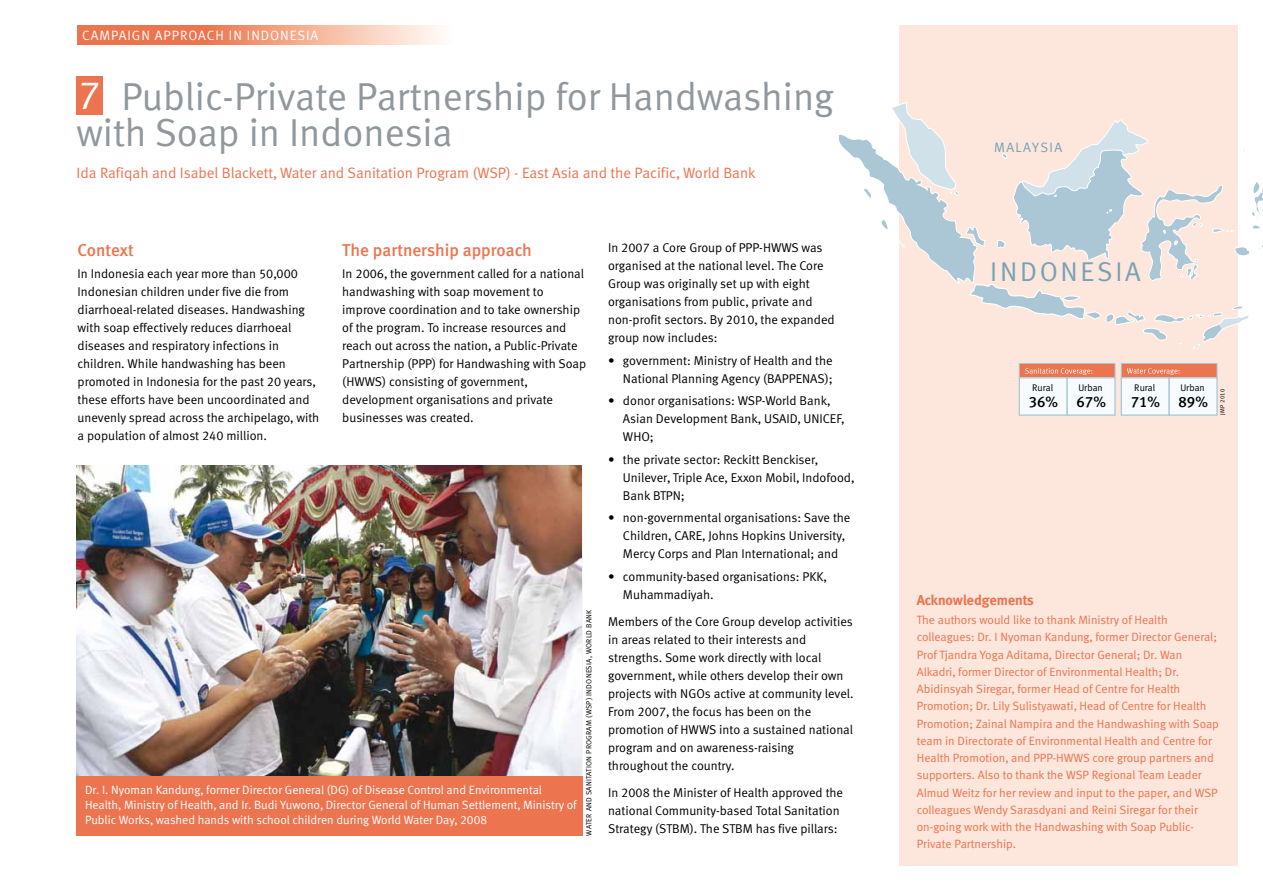
<style>
.page{position:relative;width:1263px;height:893px;background:#fff}
.page>*{position:absolute;margin:0;border:0;box-sizing:border-box;transform-origin:0 0}
.t1{font:39px/36px "Meta Normal CELF";color:#90989e}
.t2{font:39px "Meta Normal CELF";color:#fff}
.t3{font:27.15px "Meta Normal CELF";letter-spacing:.1em;color:#77a2b5}
.t4{font:17.25px "Meta Medium CELF";color:#ec744f}
.t5{font:15px "Meta Normal CELF";color:#ec744f}
.t6{font:15px "Meta Medium CELF";color:#000}
.t7{font:700 14.25px "Meta";color:#ec744f}
.t8{font:13.65px "Meta Normal CELF";letter-spacing:.1em;color:#77a2b5}
.t9{font:13.5px "Meta Normal CELF";letter-spacing:.07em;color:#fff}
.t10{font:12.75px/18px "Meta Normal CELF";color:#000}
.t11{font:12px/17.2px "Meta Normal CELF";color:#ec744f}
.t12{font:12px/15px "Meta Normal CELF";color:#fff}
.t13{font:9.6px "Meta";color:#000}
.t14{font:7.5px "Meta Normal CELF";letter-spacing:.025em;color:#000}
.t15{font:6px "Meta Normal CELF";letter-spacing:.03em;color:#000}
</style>
<div class="page">
<div style="left:899px;top:26px;width:338px;height:840px;background:#fde6db"></div>
<div style="left:77px;top:76px;width:26px;height:39px;background:#ec744f"></div>
<img style="left:77px;top:465px;width:504px;height:311px">
<div style="left:77px;top:776px;width:506px;height:60px;background:#ec744f"></div>
<svg style="left:78px;top:26px;width:363px;height:19px;background:#f2a183"></svg>
<svg style="left:838px;top:102px;width:425px;height:246px"></svg>
<div style="left:1019px;top:363px;width:96px;height:15px;background:#ec744f"></div>
<div style="left:1019px;top:363px;width:96px;height:15px;border:1px solid #abc7d5"></div>
<svg style="left:1025px;top:368px;width:67px;height:7px"></svg>
<div style="left:1019px;top:378px;width:48px;height:37px;background:#f5fbfe"></div>
<div style="left:1019px;top:377px;width:49px;height:39px;border:1px solid #abc7d5"></div>
<div style="left:1067px;top:378px;width:48px;height:37px;background:#f5fbfe"></div>
<div style="left:1066px;top:377px;width:50px;height:39px;border:1px solid #abc7d5"></div>
<div style="left:1121px;top:363px;width:96px;height:15px;background:#ec744f"></div>
<div style="left:1121px;top:363px;width:96px;height:15px;border:1px solid #abc7d5"></div>
<svg style="left:1127px;top:368px;width:52px;height:7px"></svg>
<div style="left:1121px;top:378px;width:48px;height:37px;background:#f5fbfe"></div>
<div style="left:1121px;top:377px;width:49px;height:39px;border:1px solid #abc7d5"></div>
<div style="left:1169px;top:378px;width:48px;height:37px;background:#f5fbfe"></div>
<div style="left:1168px;top:377px;width:50px;height:39px;border:1px solid #abc7d5"></div>
<p class="t9" style="left:82px;top:27px;width:83px">CAMPAIGN approach</p>
<p class="t9" style="left:229px;top:27px;width:32px">in Indonesia</p>
<h1 class="t1" style="left:77px;top:79px;width:759px;text-indent:45px">Public-Private Partnership for Handwashing with Soap in Indonesia</h1>
<p class="t5" style="left:77px;top:164px;width:681px">Ida Rafiqah and Isabel Blackett, Water and Sanitation Program (WSP) - East Asia and the Pacific, World Bank</p>
<h1 class="t2" style="left:79px;top:71px;width:23px">7</h1>
<h3 class="t4" style="left:78px;top:239px;width:58px">Context</h3>
<p class="t10" style="left:78px;top:265px;width:243px">In Indonesia each year more than 50,000<br>Indonesian children under five die from diarrhoeal-related diseases. Handwashing with soap effectively reduces diarrhoeal diseases and respiratory infections in children. While handwashing has been promoted in Indonesia for the past 20 years, these efforts have been uncoordinated and unevenly spread across the archipelago, with a population of almost 240 million.</p>
<h3 class="t4" style="left:342px;top:239px;width:191px">The partnership approach</h3>
<p class="t10" style="left:342px;top:265px;width:245px">In 2006, the government called for a national handwashing with soap movement to improve coordination and to take ownership of the program. To increase resources and reach out across the nation, a Public-Private Partnership (PPP) for Handwashing with Soap (HWWS) consisting of government, development organisations and private businesses was created.</p>
<p class="t12" style="left:85px;top:782px;width:493px">Dr. I. Nyoman Kandung, former Director General (DG) of Disease Control and Environmental<br>Health, Ministry of Health, and Ir. Budi Yuwono, Director General of Human Settlement, Ministry of<br>Public Works, washed hands with school children during World Water Day, 2008</p>
<p class="t14" style="left:584px;top:836px;width:227px;rotate:-90deg">Water and Sanitation Program (WSP) Indonesia, World Bank</p>
<p class="t10" style="left:608px;top:239px;width:228px">In 2007 a Core Group of PPP-HWWS was organised at the national level. The Core Group was originally set up with eight organisations from public, private and non-profit sectors. By 2010, the expanded group now includes:</p>
<p class="t10" style="left:608px;top:351px;width:226px;text-align:right">• government: Ministry of Health and the<br>National Planning Agency (BAPPENAS);</p>
<p class="t10" style="left:623px;top:392px;width:223px;text-indent:-15px">• donor organisations: WSP-World Bank,<br>Asian Development Bank, USAID, UNICEF,<br>WHO;</p>
<p class="t10" style="left:623px;top:450px;width:233px;text-indent:-15px">• the private sector: Reckitt Benckiser,<br>Unilever, Triple Ace, Exxon Mobil, Indofood,<br>Bank BTPN;</p>
<p class="t10" style="left:623px;top:509px;width:229px;text-indent:-15px">• non-governmental organisations: Save the<br>Children, CARE, Johns Hopkins University,<br>Mercy Corps and Plan International; and</p>
<p class="t10" style="left:623px;top:567px;width:205px;text-indent:-15px">• community-based organisations: PKK,<br>Muhammadiyah.</p>
<p class="t10" style="left:608px;top:612px;width:247px">Members of the Core Group develop activities in areas related to their interests and strengths. Some work directly with local government, while others develop their own projects with NGOs active at community level.<br>From 2007, the focus has been on the promotion of HWWS into a sustained national program and on awareness-raising throughout the country.</p>
<p class="t10" style="left:608px;top:783px;width:236px">In 2008 the Minister of Health approved the national Community-based Total Sanitation<br>Strategy (STBM). The STBM has five pillars:</p>
<p class="t8" style="left:994px;top:139px;width:69px">MALAYSIA</p>
<h2 class="t3" style="left:990px;top:255px;width:152px">INDONESIA</h2>
<p class="t13" style="left:1032px;top:382px;width:22px">Rural</p>
<p class="t13" style="left:1078px;top:382px;width:26px">Urban</p>
<p class="t6" style="left:1029px;top:392px;width:79px">36% 67%</p>
<p class="t13" style="left:1134px;top:382px;width:22px">Rural</p>
<p class="t13" style="left:1180px;top:382px;width:26px">Urban</p>
<p class="t6" style="left:1131px;top:392px;width:79px">71% 89%</p>
<p class="t15" style="left:1219px;top:415px;width:27px;rotate:-90deg">JMP 2010</p>
<p class="t7" style="left:917px;top:591px;width:118px">Acknowledgements</p>
<p class="t11" style="left:917px;top:611px;width:304px">The authors would like to thank Ministry of Health colleagues: Dr. I Nyoman Kandung, former Director General; Prof Tjandra Yoga Aditama, Director General; Dr. Wan Alkadri, former Director of Environmental Health; Dr.<br>Abidinsyah Siregar, former Head of Centre for Health Promotion; Dr. Lily Sulistyawati, Head of Centre for Health Promotion; Zainal Nampira and the Handwashing with Soap team in Directorate of Environmental Health and Centre for Health Promotion, and PPP-HWWS core group partners and supporters. Also to thank the WSP Regional Team Leader Almud Weitz for her review and input to the paper, and WSP colleagues Wendy Sarasdyani and Reini Siregar for their on-going work with the Handwashing with Soap Public-Private Partnership.</p>
</div>
